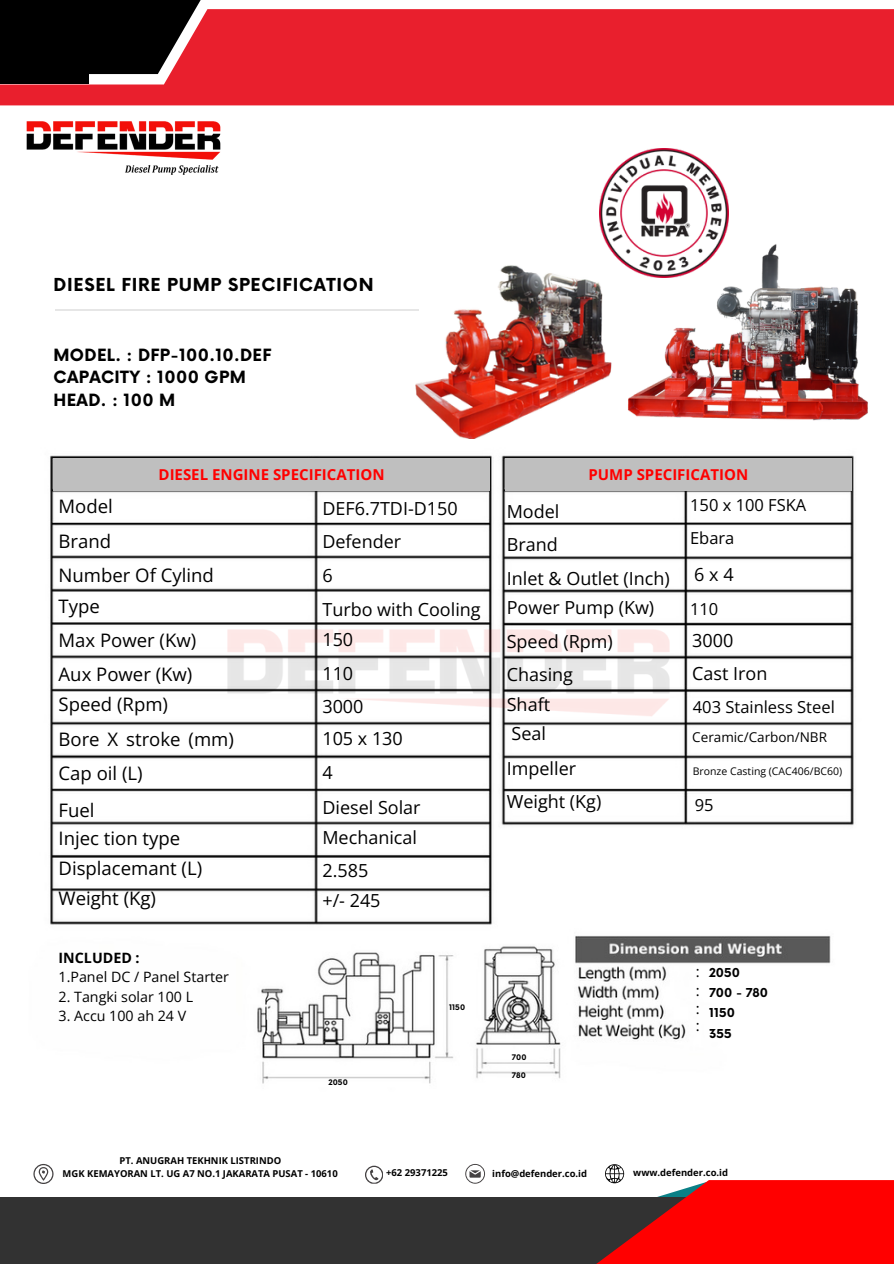
<style>
.page{position:relative;width:894px;height:1264px;background:#fff}
.page>*{position:absolute;margin:0;border:0;box-sizing:border-box;transform-origin:0 0}
.t1{font:18.6px/33.6px "Open Sans";color:#000}
.t2{font:18px/33.8px "Open Sans";color:#000}
.t3{font:700 17.4px "Now";letter-spacing:.04em;color:#000}
.t4{font:700 16.5px/22.5px "Now";letter-spacing:.02em;color:#000}
.t5{font:16.5px/33.8px "Open Sans";color:#000}
.t6{font:700 15px "Open Sans";color:#f00}
.t7{font:15px/19.2px "Open Sans";color:#000}
.t8{font:14.25px "Open Sans";color:#000}
.t9{font:700 14.25px "Open Sans";color:#000}
.t10{font:13.5px "Open Sans";color:#000}
.t11{font:700 12px/20.2px "Now";color:#000}
.t12{font:10.5px "Open Sans";color:#000}
.t13{font:700 9.45px "Open Sans";color:#000}
.t14{font:700 7.5px "Now";color:#000}
</style>
<div class="page">
<img style="left:18px;top:105px;width:848px;height:1079px">
<div style="left:53px;top:458px;width:436px;height:32px;background:#bfbfbf"></div>
<div style="left:0;top:74px;width:893px;height:31px;background:#e91f2d"></div>
<svg style="left:0;top:0;width:893px;height:74px;background:#bc303a"></svg>
<div style="left:505px;top:458px;width:346px;height:32px;background:#bfbfbf"></div>
<img style="left:23px;top:118px;width:200px;height:61px">
<div style="left:0;top:1197px;width:893px;height:66px;background:#323232"></div>
<img style="left:599px;top:148px;width:129px;height:108px">
<svg style="left:33px;top:1163px;width:20px;height:20px"></svg>
<svg style="left:365px;top:1165px;width:18px;height:18px"></svg>
<svg style="left:465px;top:1163px;width:20px;height:20px"></svg>
<svg style="left:522px;top:1149px;width:371px;height:114px"></svg>
<img style="left:612px;top:244px;width:256px;height:186px">
<hr style="left:55px;top:309px;width:364px;height:1px;background:#000">
<img style="left:219px;top:622px;width:458px;height:104px">
<img style="left:391px;top:256px;width:236px;height:183px">
<p class="t3" style="left:53px;top:276px;width:321px">DIESEL FIRE PUMP SPECIFICATION</p>
<p class="t4" style="left:53px;top:344px;width:219px">MODEL. : DFP-100.10.DEF<br>CAPACITY : 1000 GPM<br>HEAD. : 100 M</p>
<p class="t6" style="left:158px;top:464px;width:227px">DIESEL ENGINE SPECIFICATION</p>
<p class="t1" style="left:58px;top:488px;width:56px">Model</p>
<p class="t1" style="left:58px;top:523px;width:54px">Brand</p>
<p class="t1" style="left:58px;top:558px;width:157px">Number Of Cylind</p>
<p class="t1" style="left:58px;top:588px;width:43px">Type</p>
<p class="t1" style="left:58px;top:623px;width:139px">Max Power (Kw)</p>
<p class="t1" style="left:58px;top:657px;width:135px">Aux Power (Kw)</p>
<p class="t1" style="left:58px;top:687px;width:111px">Speed (Rpm)</p>
<p class="t1" style="left:58px;top:722px;width:177px">Bore X stroke (mm)<br>Cap oil (L)</p>
<p class="t1" style="left:58px;top:792px;width:38px">Fuel</p>
<p class="t1" style="left:58px;top:820px;width:123px">Injec tion type</p>
<p class="t1" style="left:58px;top:850px;width:145px">Displacemant (L)</p>
<p class="t1" style="left:58px;top:881px;width:99px">Weight (Kg)</p>
<p class="t9" style="left:59px;top:948px;width:82px">INCLUDED :</p>
<p class="t8" style="left:59px;top:967px;width:172px">1.Panel DC / Panel Starter</p>
<p class="t8" style="left:59px;top:986px;width:136px">2. Tangki solar 100 L</p>
<p class="t8" style="left:59px;top:1005px;width:129px">3. Accu 100 ah 24 V</p>
<p class="t2" style="left:322px;top:490px;width:137px">DEF6.7TDI-D150<br>Defender</p>
<p class="t2" style="left:322px;top:558px;width:12px">6</p>
<p class="t2" style="left:322px;top:592px;width:160px">Turbo with Cooling</p>
<p class="t2" style="left:322px;top:622px;width:32px">150</p>
<p class="t2" style="left:322px;top:656px;width:32px">110</p>
<p class="t2" style="left:322px;top:688px;width:43px">3000</p>
<p class="t2" style="left:322px;top:721px;width:82px">105 x 130</p>
<p class="t2" style="left:322px;top:755px;width:12px">4</p>
<p class="t2" style="left:322px;top:790px;width:100px">Diesel Solar</p>
<p class="t2" style="left:322px;top:820px;width:96px">Mechanical</p>
<p class="t2" style="left:322px;top:853px;width:47px">2.585</p>
<p class="t2" style="left:322px;top:883px;width:60px">+/- 245</p>
<p class="t14" style="left:328px;top:1078px;width:21px">2050</p>
<p class="t14" style="left:449px;top:1003px;width:18px">1150</p>
<p class="t6" style="left:588px;top:464px;width:161px">PUMP SPECIFICATION</p>
<p class="t2" style="left:506px;top:493px;width:54px">Model</p>
<p class="t2" style="left:506px;top:527px;width:52px">Brand</p>
<p class="t2" style="left:506px;top:561px;width:164px">Inlet &amp; Outlet (Inch)</p>
<p class="t2" style="left:506px;top:590px;width:149px">Power Pump (Kw)</p>
<p class="t2" style="left:506px;top:624px;width:108px">Speed (Rpm)</p>
<p class="t2" style="left:506px;top:657px;width:68px">Chasing</p>
<p class="t2" style="left:506px;top:687px;width:45px">Shaft</p>
<p class="t2" style="left:511px;top:716px;width:36px">Seal</p>
<p class="t2" style="left:506px;top:751px;width:71px">Impeller</p>
<p class="t2" style="left:506px;top:784px;width:96px">Weight (Kg)</p>
<p class="t5" style="left:690px;top:487px;width:118px">150 x 100 FSKA<br>Ebara</p>
<p class="t2" style="left:694px;top:557px;width:41px">6 x 4</p>
<p class="t5" style="left:690px;top:591px;width:30px">110</p>
<p class="t2" style="left:692px;top:623px;width:43px">3000</p>
<p class="t2" style="left:692px;top:655px;width:77px">Cast Iron</p>
<p class="t5" style="left:692px;top:690px;width:143px">403 Stainless Steel</p>
<p class="t10" style="left:692px;top:727px;width:136px">Ceramic/Carbon/NBR</p>
<p class="t12" style="left:692px;top:763px;width:151px">Bronze Casting (CAC406/BC60)</p>
<p class="t5" style="left:694px;top:787px;width:20px">95</p>
<p class="t14" style="left:512px;top:1053px;width:16px">700</p>
<p class="t14" style="left:512px;top:1071px;width:15px">780</p>
<p class="t7" style="left:695px;top:961px;width:5px">: :</p>
<p class="t7" style="left:695px;top:998px;width:5px">:</p>
<p class="t7" style="left:695px;top:1015px;width:5px">:</p>
<p class="t11" style="left:708px;top:963px;width:32px">2050</p>
<p class="t11" style="left:708px;top:983px;width:61px">700 - 780<br>1150</p>
<p class="t11" style="left:708px;top:1023px;width:24px">355</p>
<p class="t13" style="left:119px;top:1154px;width:163px">PT. ANUGRAH TEKHNIK LISTRINDO</p>
<p class="t13" style="left:63px;top:1166px;width:276px">MGK KEMAYORAN LT. UG A7 NO.1 JAKARATA PUSAT - 10610</p>
<p class="t13" style="left:386px;top:1165px;width:63px">+62 29371225</p>
<p class="t13" style="left:492px;top:1166px;width:96px">info@defender.co.id</p>
<p class="t13" style="left:633px;top:1165px;width:96px">www.defender.co.id</p>
</div>
